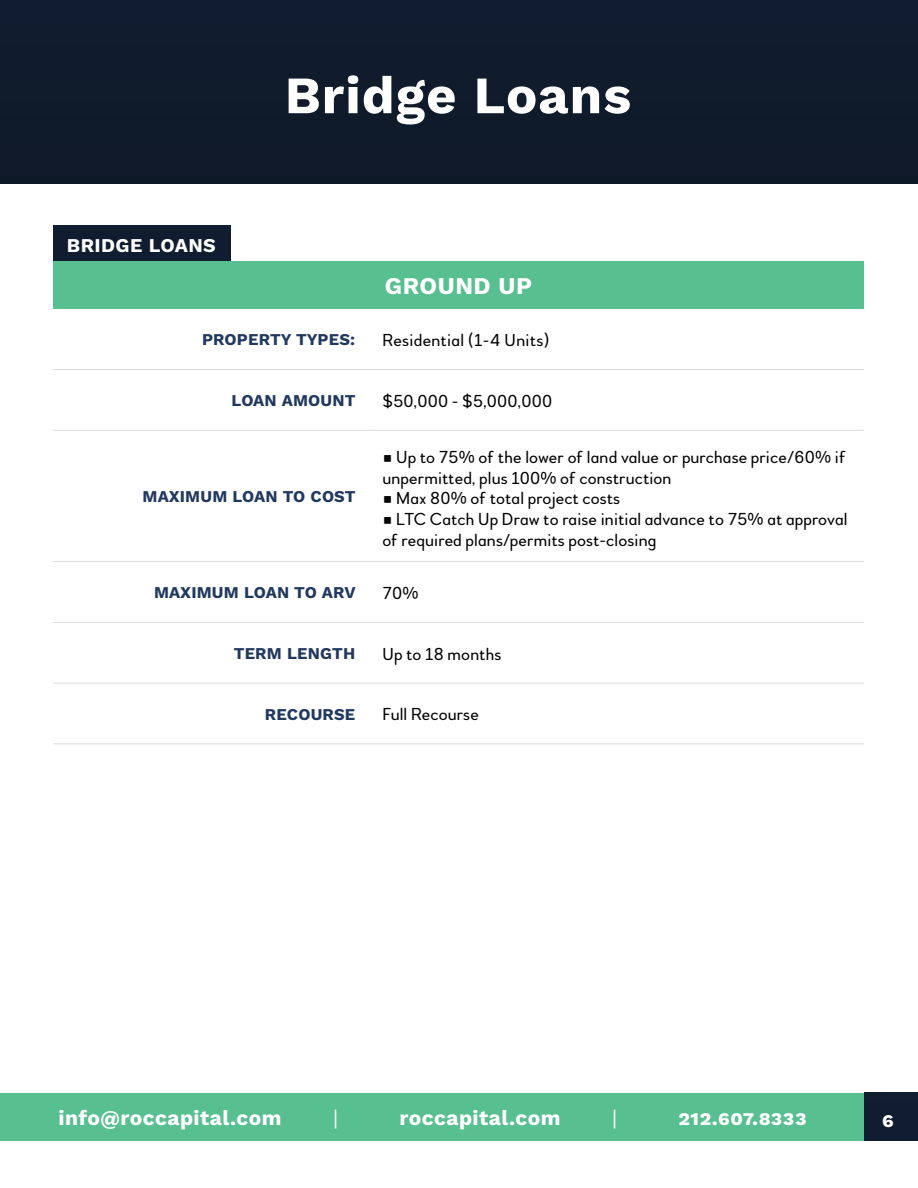
<style>
.page{position:relative;width:918px;height:1188px;background:#fff}
.page>*{position:absolute;margin:0;border:0;box-sizing:border-box;transform-origin:0 0}
.t1{font:700 52.5px "Work Sans";letter-spacing:.02em;color:#fff}
.t2{font:700 24px "Work Sans";letter-spacing:.02em;color:#fff}
.t3{font:700 21px "Work Sans";letter-spacing:.02em;color:#fff}
.t4{font:21px "Work Sans";color:#fff}
.t5{font:700 19.5px "Work Sans";letter-spacing:.02em;color:#fff}
.t6{font:17.25px/20.7px "Woodford Bourne";letter-spacing:.01em;color:#000}
.t7{font:700 16.5px "Work Sans";letter-spacing:.01em;color:#21395e}
.s1{font-family:"Montserrat"}
</style>
<div class="page">
<div style="left:0;top:0;width:918px;height:184px;background:#0e1928"></div>
<div style="left:0;top:0;width:918px;height:179px;background:#101b2c"></div>
<div style="left:54px;top:226px;width:176px;height:36px;background:#101d31"></div>
<div style="left:0;top:1094px;width:918px;height:47px;background:#58bf90"></div>
<div style="left:864px;top:1093px;width:54px;height:47px;background:#101d31"></div>
<div style="left:53px;top:262px;width:811px;height:47px;background:#58bf90"></div>
<svg style="left:53px;top:682px;width:811px;height:62px"></svg>
<hr style="left:53px;top:369px;width:316px;height:1px;background:#dbdbdb">
<hr style="left:369px;top:369px;width:495px;height:1px;background:#dbdbdb">
<hr style="left:53px;top:430px;width:316px;height:1px;background:#dbdbdb">
<hr style="left:369px;top:430px;width:495px;height:1px;background:#dbdbdb">
<hr style="left:53px;top:561px;width:316px;height:1px;background:#dbdbdb">
<hr style="left:369px;top:561px;width:495px;height:1px;background:#dbdbdb">
<hr style="left:53px;top:622px;width:316px;height:1px;background:#dbdbdb">
<hr style="left:369px;top:622px;width:495px;height:1px;background:#dbdbdb">
<hr style="left:53px;top:683px;width:316px;height:1px;background:#dbdbdb">
<hr style="left:369px;top:683px;width:495px;height:1px;background:#dbdbdb">
<hr style="left:53px;top:744px;width:316px;height:1px;background:#dbdbdb">
<hr style="left:369px;top:744px;width:495px;height:1px;background:#dbdbdb">
<p class="t5" style="left:67px;top:231px;width:150px">BRIDGE LOANS</p>
<p class="t1" style="left:285px;top:56px;width:348px">Bridge Loans</p>
<p class="t2" style="left:385px;top:268px;width:149px">GROUND UP</p>
<p class="t7" style="left:202px;top:327px;width:155px">PROPERTY TYPES:</p>
<p class="t6" style="left:382px;top:330px;width:168px">Residential (1-4 Units)</p>
<p class="t7" style="left:232px;top:388px;width:125px">LOAN AMOUNT</p>
<p class="t6" style="left:382px;top:391px;width:171px">$50,000 - $5,000,000</p>
<p class="t7" style="left:143px;top:484px;width:215px">MAXIMUM LOAN TO COST</p>
<p class="t6" style="left:382px;top:447px;width:465px"><span class="s1">■</span> Up to 75% of the lower of land value or purchase price/60% if unpermitted, plus 100% of construction</p>
<p class="t6" style="left:382px;top:488px;width:239px"><span class="s1">■</span> Max 80% of total project costs</p>
<p class="t6" style="left:382px;top:509px;width:467px"><span class="s1">■</span> LTC Catch Up Draw to raise initial advance to 75% at approval of required plans/permits post-closing</p>
<p class="t7" style="left:154px;top:580px;width:203px">MAXIMUM LOAN TO ARV</p>
<p class="t6" style="left:382px;top:583px;width:38px">70%</p>
<p class="t7" style="left:234px;top:641px;width:123px">TERM LENGTH</p>
<p class="t6" style="left:382px;top:644px;width:121px">Up to 18 months</p>
<p class="t7" style="left:265px;top:702px;width:92px">RECOURSE</p>
<p class="t6" style="left:382px;top:704px;width:98px">Full Recourse</p>
<p class="t3" style="left:59px;top:1102px;width:224px">info@roccapital.com</p>
<p class="t4" style="left:333px;top:1102px;width:7px">|</p>
<p class="t3" style="left:399px;top:1102px;width:162px">roccapital.com</p>
<p class="t4" style="left:612px;top:1102px;width:7px">|</p>
<p class="t3" style="left:678px;top:1102px;width:130px">212.607.8333</p>
<p class="t3" style="left:882px;top:1104px;width:13px">6</p>
</div>
